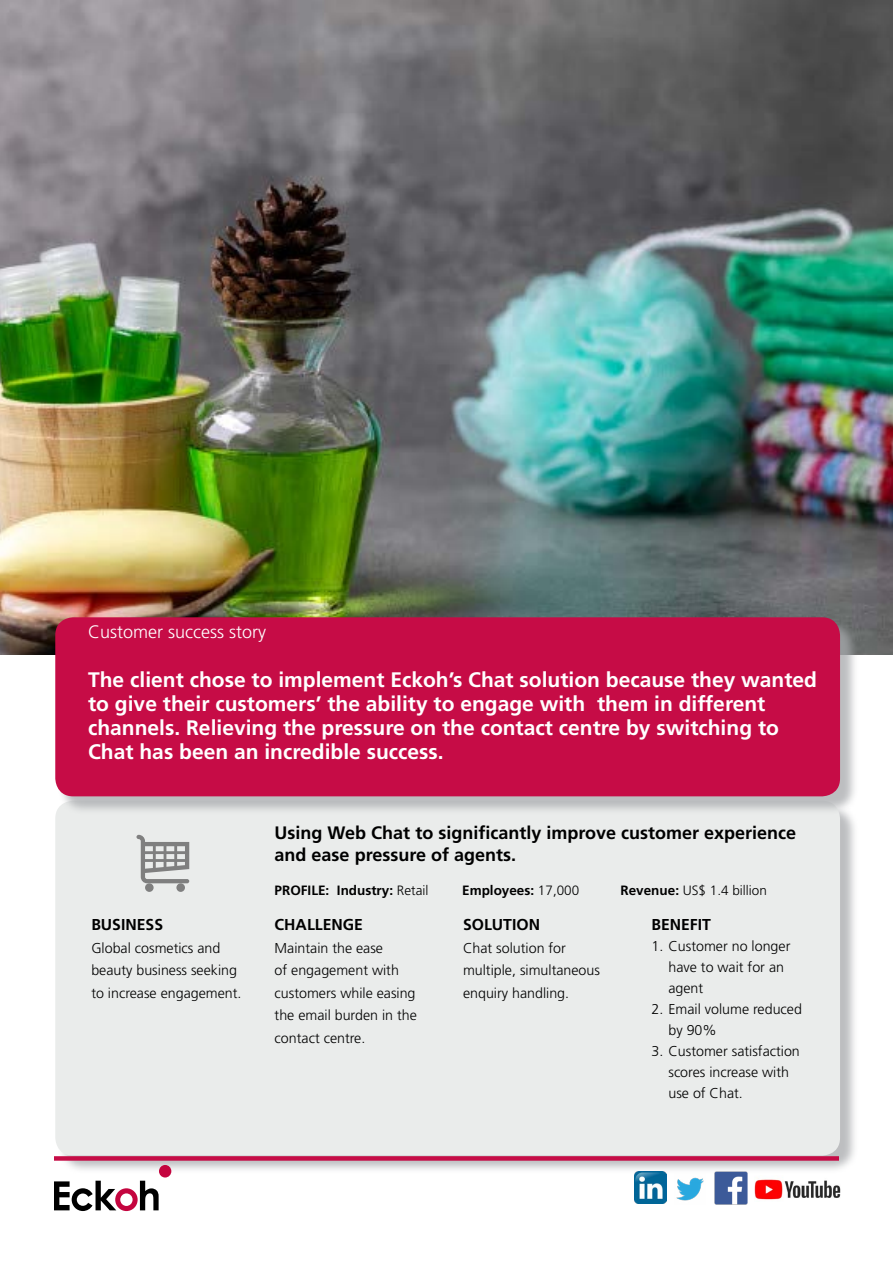
<style>
.page{position:relative;width:893px;height:1263px;background:#fff}
.page>*{position:absolute;margin:0;border:0;box-sizing:border-box;transform-origin:0 0}
.t1{font:700 21px/24px "Frutiger LT Std";color:#fff}
.t2{font:700 18px/22.5px "Frutiger LT Std";color:#000}
.t3{font:300 18px "Frutiger LT Std";color:#fff}
.t4{font:700 15.75px "Frutiger LT Std";color:#000}
.t5{font:300 14.25px/22.5px "Frutiger LT Std";color:#000}
.t6{font:700 13.5px "Frutiger LT Std";color:#000}
.t7{font:300 13.5px "Frutiger LT Std";color:#000}
.s1{font-weight:300}
.s2{font-weight:700}
</style>
<div class="page">
<img style="left:0;top:0;width:893px;height:654px">
<div style="left:57px;top:803px;width:802px;height:371px;background:#a7a9ac;opacity:.75"></div>
<div style="left:55px;top:801px;width:785px;height:354px;background:#eaeceb;border-radius:18px"></div>
<div style="left:57px;top:620px;width:802px;height:195px;background:#a7a9ac;opacity:.75"></div>
<div style="left:55px;top:617px;width:785px;height:179px;background:#c60c46;border-radius:18px"></div>
<div style="left:54px;top:1156px;width:785px;height:5px;background:#c60c46"></div>
<svg style="left:54px;top:1181px;width:105px;height:31px"></svg>
<div style="left:159px;top:1165px;width:12px;height:12px;background:#c4053f;border-radius:50%"></div>
<img style="left:634px;top:1171px;width:33px;height:32px">
<img style="left:675px;top:1173px;width:31px;height:28px">
<img style="left:755px;top:1179px;width:85px;height:21px">
<img style="left:714px;top:1171px;width:34px;height:34px">
<svg style="left:136px;top:835px;width:53px;height:48px"></svg>
<div style="left:145px;top:883px;width:9px;height:9px;background:#7f7f7f;border-radius:50%"></div>
<div style="left:176px;top:883px;width:9px;height:9px;background:#7f7f7f;border-radius:50%"></div>
<p class="t3" style="left:88px;top:621px;width:180px">Customer success story</p>
<p class="t1" style="left:88px;top:667px;width:730px">The client chose to implement Eckoh’s Chat solution because they wanted to give their customers’ the ability to engage with them in different channels. Relieving the pressure on the contact centre by switching to Chat has been an incredible success.</p>
<p class="t2" style="left:275px;top:821px;width:523px">Using Web Chat to significantly improve customer experience and ease pressure of agents.</p>
<p class="t4" style="left:91px;top:916px;width:73px">BUSINESS</p>
<p class="t5" style="left:91px;top:937px;width:152px">Global cosmetics and beauty business seeking to increase engagement.</p>
<p class="t6" style="left:275px;top:883px;width:155px">PROFILE: Industry: <span class="s1">Retail</span></p>
<p class="t6" style="left:462px;top:883px;width:119px">Employees: <span class="s1">17,000</span></p>
<p class="t7" style="left:621px;top:883px;width:148px"><span class="s2">Revenue:</span> US$ 1.4 billion</p>
<p class="t4" style="left:275px;top:916px;width:90px">CHALLENGE</p>
<p class="t5" style="left:275px;top:937px;width:144px">Maintain the ease<br>of engagement with customers while easing the email burden in the contact centre.</p>
<p class="t4" style="left:463px;top:916px;width:79px">SOLUTION</p>
<p class="t5" style="left:463px;top:937px;width:138px">Chat solution for multiple, simultaneous enquiry handling.</p>
<p class="t4" style="left:651px;top:916px;width:61px">BENEFIT</p>
<p class="t5" style="left:668px;top:936px;width:123px;line-height:21px;text-indent:-17px">1. Customer no longer have to wait for an agent</p>
<p class="t5" style="left:668px;top:999px;width:135px;line-height:21px;text-indent:-17px">2. Email volume reduced by 90%</p>
<p class="t5" style="left:668px;top:1041px;width:133px;line-height:21px;text-indent:-17px">3. Customer satisfaction scores increase with use of Chat.</p>
</div>
